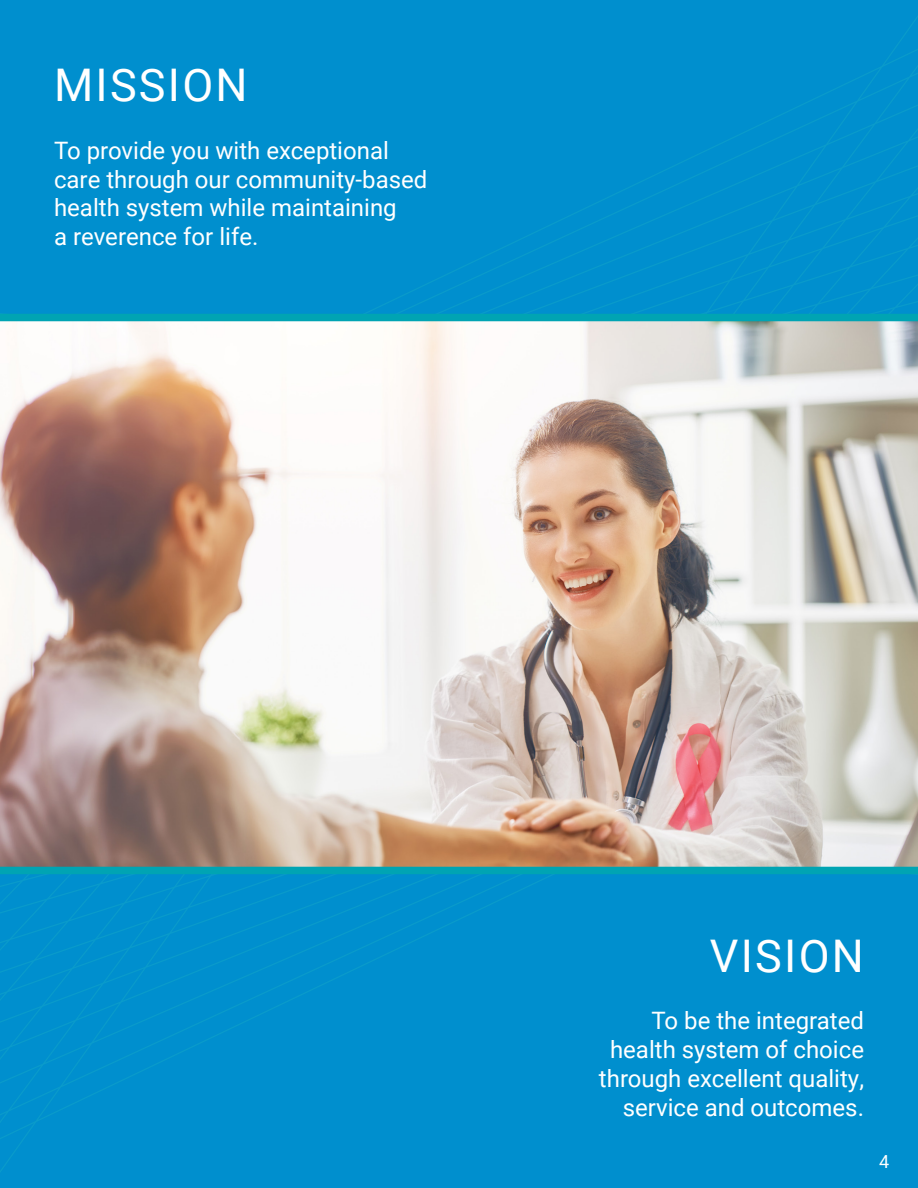
<style>
.page{position:relative;width:918px;height:1188px;background:#fff}
.page>*{position:absolute;margin:0;border:0;box-sizing:border-box;transform-origin:0 0}
.t1{font:45px "Roboto";letter-spacing:.05em;color:#fff}
.t2{font:24px "Roboto";color:#fff}
.t3{font:18px "Roboto";color:#fff}
</style>
<div class="page">
<img style="left:0;top:0;width:918px;height:867px">
<div style="left:0;top:874px;width:918px;height:314px;background:#008fce"></div>
<div style="left:0;top:314px;width:918px;height:7px;background:#00a4b3"></div>
<div style="left:0;top:867px;width:918px;height:7px;background:#00a4b3"></div>
<p class="t1" style="left:54px;top:54px;width:195px">MISSION</p>
<p class="t2" style="left:54px;top:133px;width:336px">To provide you with exceptional</p>
<p class="t2" style="left:54px;top:162px;width:375px">care through our community-based</p>
<p class="t2" style="left:54px;top:191px;width:344px">health system while maintaining</p>
<p class="t2" style="left:54px;top:220px;width:206px">a reverence for life.</p>
<p class="t1" style="left:710px;top:924px;width:156px">VISION</p>
<p class="t2" style="left:651px;top:1004px;width:214px">To be the integrated</p>
<p class="t2" style="left:610px;top:1033px;width:256px">health system of choice</p>
<p class="t2" style="left:599px;top:1061px;width:267px">through excellent quality,</p>
<p class="t2" style="left:623px;top:1090px;width:243px">service and outcomes.</p>
<p class="t3" style="left:879px;top:1149px;width:12px">4</p>
</div>
